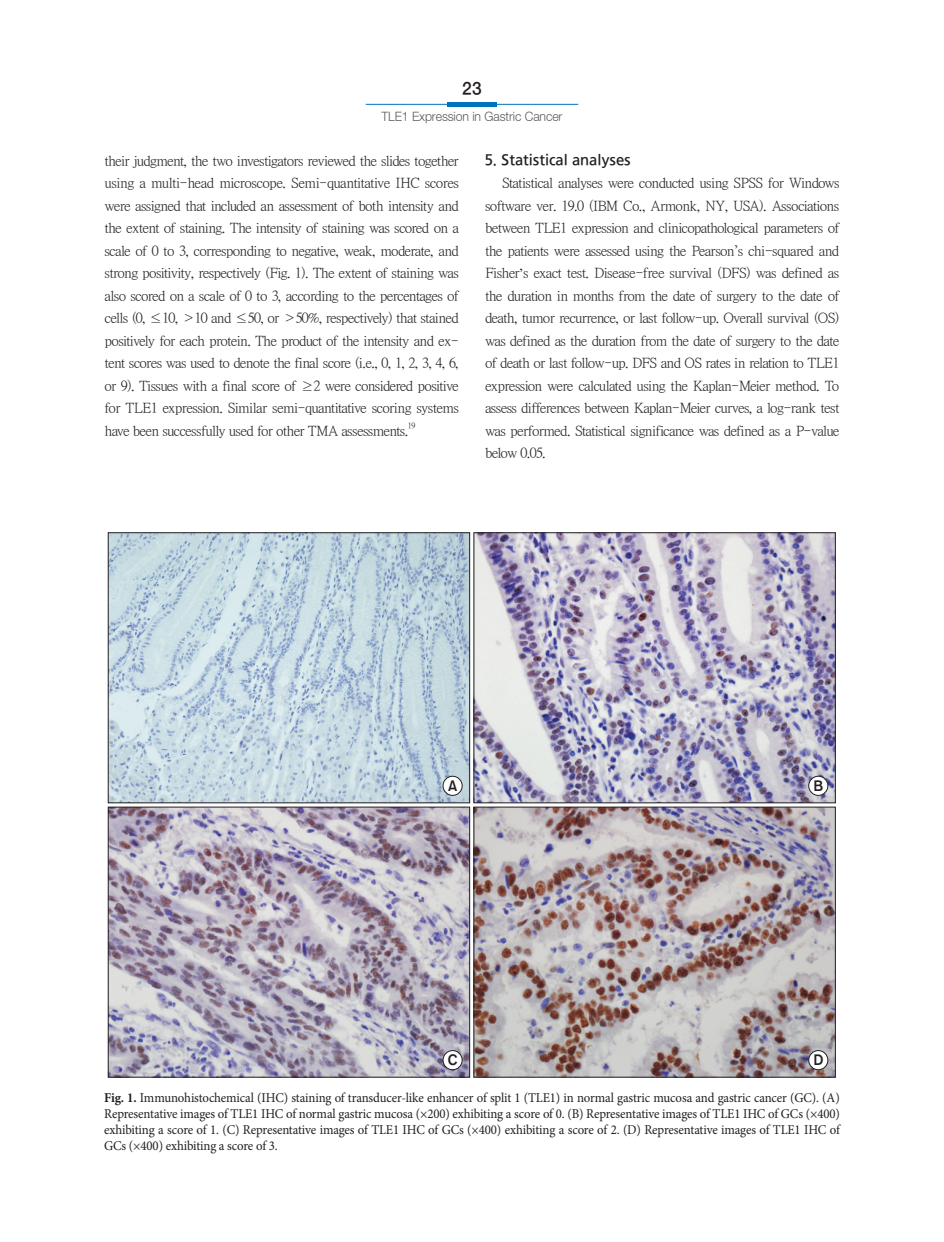
<style>
.page{position:relative;width:944px;height:1242px;background:#fff}
.page>*{position:absolute;margin:0;border:0;box-sizing:border-box;transform-origin:0 0}
.t1{font:18px "Sand Kg";color:#231f20}
.t2{font:15px "Rix J Go M";letter-spacing:-.005em;color:#231f20}
.t3{font:15px "Gothic 725 BT Bold A";color:#231f20}
.t4{font:14.25px/22.5px "Y Mj O42";letter-spacing:-.09em;color:#231f20;text-align:justify}
.t5{font:13.5px/16.2px "Minion Pro";letter-spacing:-.01em;color:#231f20;text-align:justify;scale:.95 1}
.t6{font:12.75px "Sand Jg";letter-spacing:-.005em;color:#57585a}
.t7{font:8.25px "Y Mj O42";color:#231f20}
.s1{font-family:"Times New Roman"}
.s2{font-family:"Times"}
.s3{font-weight:700}
</style>
<div class="page">
<hr style="left:366px;top:104px;width:212px;height:1px;background:#0071bb">
<div style="left:447px;top:102px;width:50px;height:5px;background:#0071bb"></div>
<img style="left:108px;top:532px;width:728px;height:545px">
<div style="left:443px;top:776px;width:19px;height:19px;background:#fff;border-radius:50%"></div>
<div style="left:443px;top:776px;width:19px;height:19px;border:1px solid #231f20;border-radius:50%"></div>
<div style="left:809px;top:776px;width:19px;height:19px;background:#fff;border-radius:50%"></div>
<div style="left:808px;top:776px;width:20px;height:19px;border:1px solid #231f20;border-radius:50%"></div>
<div style="left:443px;top:1050px;width:19px;height:19px;background:#fff;border-radius:50%"></div>
<div style="left:443px;top:1050px;width:19px;height:20px;border:1px solid #231f20;border-radius:50%"></div>
<div style="left:809px;top:1050px;width:19px;height:19px;background:#fff;border-radius:50%"></div>
<div style="left:808px;top:1050px;width:20px;height:20px;border:1px solid #231f20;border-radius:50%"></div>
<p class="t1" style="left:462px;top:80px;width:21px">23</p>
<p class="t6" style="left:382px;top:110px;width:182px">TLE1 Expression in Gastric Cancer</p>
<p class="t4" style="left:104px;top:150px;width:357px">their judgment, the two investigators reviewed the slides together using a multi-head microscope. Semi-quantitative IHC scores were assigned that included an assessment of both intensity and the extent of staining. The intensity of staining was scored on a scale of 0 to 3, corresponding to negative, weak, moderate, and strong positivity, respectively (Fig. 1). The extent of staining was also scored on a scale of 0 to 3, according to the percentages of cells (0, ≤10, ＞10 and ≤50, or ＞50%, respectively) that stained positively for each protein. The product of the intensity and ex&shy;tent scores was used to denote the final score (i.e., 0, 1, 2, 3, 4, 6, or 9). Tissues with a final score of ≥2 were considered positive for TLE1 expression. Similar semi-quantitative scoring systems have been successfully used for other TMA assessments.</p>
<p class="t7" style="left:407px;top:421px;width:10px">19</p>
<p class="t2" style="left:485px;top:151px;width:148px">5. Statistical analyses</p>
<p class="t4" style="left:485px;top:172px;width:357px;text-indent:17px">Statistical analyses were conducted using SPSS for Windows software ver. 19.0 (IBM Co., Armonk, NY, USA). Associations between TLE1 expression and clinicopathological parameters of the patients were assessed using the Pearson<span class="s1">’</span>s chi-squared and Fisher<span class="s2">’</span>s exact test. Disease-free survival (DFS) was defined as the duration in months from the date of surgery to the date of death, tumor recurrence, or last follow-up. Overall survival (OS) was defined as the duration from the date of surgery to the date of death or last follow-up. DFS and OS rates in relation to TLE1 expression were calculated using the Kaplan-Meier method. To assess differences between Kaplan-Meier curves, a log-rank test was performed. Statistical significance was defined as a P-value below 0.05.</p>
<p class="t3" style="left:448px;top:777px;width:11px">A</p>
<p class="t3" style="left:813px;top:777px;width:11px">B</p>
<p class="t3" style="left:448px;top:1051px;width:11px">C</p>
<p class="t3" style="left:813px;top:1051px;width:12px">D</p>
<p class="t5" style="left:104px;top:1089px;width:776px"><span class="s3">Fig. 1.</span> Immunohistochemical (IHC) staining of transducer-like enhancer of split 1 (TLE1) in normal gastric mucosa and gastric cancer (GC). (A)<br>Representative images of TLE1 IHC of normal gastric mucosa (×200) exhibiting a score of 0. (B) Representative images of TLE1 IHC of GCs (×400) exhibiting a score of 1. (C) Representative images of TLE1 IHC of GCs (×400) exhibiting a score of 2. (D) Representative images of TLE1 IHC of GCs (×400) exhibiting a score of 3.</p>
</div>
